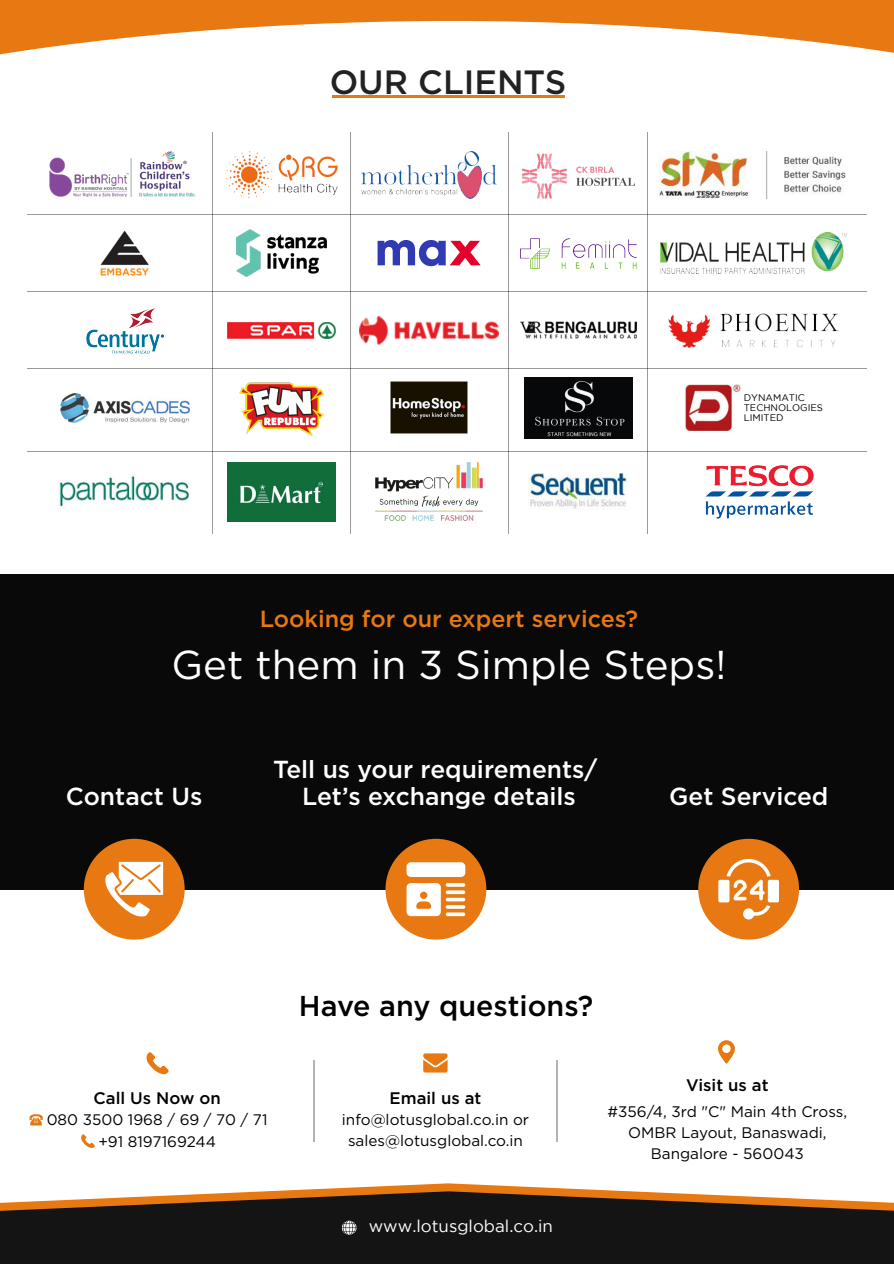
<style>
.page{position:relative;width:894px;height:1264px;background:#fff}
.page>*{position:absolute;margin:0;border:0;box-sizing:border-box;transform-origin:0 0}
.t1{font:40.35px "Gotham";color:#fff}
.t2{font:500 33.6px "Gotham";color:#222}
.t3{font:500 28.65px "Gotham";color:#000}
.t4{font:500 24.6px/26.5px "Gotham";color:#fff;text-align:center}
.t5{font:500 23.25px "Gotham";color:#e77812}
.t6{font:16.8px "Gotham";color:#fff}
.t7{font:500 16.65px "Gotham";color:#000}
.t8{font:15.3px/21px "Gotham";color:#000;text-align:center}
.t9{font:9.6px/10.4px "Gotham";color:#000}
</style>
<div class="page">
<img style="left:49px;top:151px;width:147px;height:46px">
<img style="left:226px;top:151px;width:111px;height:48px">
<img style="left:361px;top:151px;width:135px;height:48px">
<img style="left:522px;top:153px;width:113px;height:46px">
<img style="left:659px;top:151px;width:186px;height:48px">
<img style="left:359px;top:316px;width:139px;height:28px">
<img style="left:227px;top:322px;width:109px;height:17px">
<img style="left:86px;top:308px;width:77px;height:45px">
<img style="left:668px;top:313px;width:170px;height:34px">
<img style="left:520px;top:322px;width:116px;height:17px">
<img style="left:520px;top:238px;width:116px;height:30px">
<img style="left:660px;top:232px;width:186px;height:42px">
<img style="left:100px;top:230px;width:49px;height:46px">
<img style="left:236px;top:230px;width:91px;height:46px">
<svg style="left:377px;top:240px;width:103px;height:26px"></svg>
<img style="left:684px;top:384px;width:56px;height:47px">
<img style="left:524px;top:377px;width:108px;height:61px">
<img style="left:390px;top:382px;width:77px;height:51px">
<img style="left:239px;top:382px;width:85px;height:54px">
<img style="left:61px;top:393px;width:128px;height:29px">
<hr style="left:212px;top:132px;width:1px;height:402px;background:#9a9a9a">
<hr style="left:27px;top:214px;width:839px;height:1px;background:#9a9a9a">
<hr style="left:27px;top:291px;width:839px;height:1px;background:#9a9a9a">
<hr style="left:27px;top:368px;width:839px;height:1px;background:#9a9a9a">
<hr style="left:27px;top:451px;width:839px;height:1px;background:#9a9a9a">
<hr style="left:349px;top:132px;width:1px;height:402px;background:#fff">
<hr style="left:508px;top:132px;width:1px;height:402px;background:#9a9a9a">
<hr style="left:647px;top:132px;width:1px;height:402px;background:#9a9a9a">
<img style="left:227px;top:462px;width:109px;height:59px">
<img style="left:528px;top:473px;width:100px;height:36px">
<svg style="left:0;top:0;width:893px;height:55px;fill:#e77812"></svg>
<div style="left:0;top:574px;width:893px;height:315px;background:#090909"></div>
<div style="left:84px;top:838px;width:100px;height:101px;background:#e77812;border-radius:50%"></div>
<svg style="left:105px;top:861px;width:58px;height:56px"></svg>
<svg style="left:0;top:1183px;width:893px;height:80px;background:#473b31"></svg>
<svg style="left:29px;top:1114px;width:14px;height:11px"></svg>
<svg style="left:81px;top:1134px;width:14px;height:13px"></svg>
<div style="left:698px;top:838px;width:100px;height:101px;background:#e77812;border-radius:50%"></div>
<div style="left:718px;top:879px;width:11px;height:23px;background:#fff;border-radius:2px"></div>
<svg style="left:726px;top:858px;width:44px;height:61px"></svg>
<div style="left:767px;top:879px;width:11px;height:23px;background:#fff;border-radius:2px"></div>
<div style="left:385px;top:838px;width:101px;height:101px;background:#e77812;border-radius:50%"></div>
<hr style="left:445px;top:883px;width:20px;height:3px;background:#fff;border-radius:2px">
<svg style="left:445px;top:890px;width:20px;height:4px"></svg>
<svg style="left:445px;top:897px;width:20px;height:4px"></svg>
<hr style="left:445px;top:905px;width:20px;height:3px;background:#fff;border-radius:2px">
<svg style="left:445px;top:912px;width:20px;height:4px"></svg>
<svg style="left:406px;top:883px;width:34px;height:33px"></svg>
<div style="left:406px;top:862px;width:59px;height:15px;background:#fff;border-radius:4px"></div>
<hr style="left:331px;top:95px;width:233px;height:3px;background:#e77812">
<svg style="left:423px;top:1053px;width:24px;height:19px"></svg>
<svg style="left:146px;top:1052px;width:23px;height:22px"></svg>
<svg style="left:718px;top:1040px;width:16px;height:23px"></svg>
<hr style="left:313px;top:1059px;width:2px;height:82px;background:#b3b3b2">
<hr style="left:555px;top:1059px;width:2px;height:82px;background:#b3b3b2">
<img style="left:705px;top:465px;width:107px;height:53px">
<img style="left:376px;top:462px;width:106px;height:59px">
<img style="left:58px;top:475px;width:131px;height:34px">
<h2 class="t2" style="left:329px;top:63px;width:238px">OUR CLIENTS</h2>
<p class="t9" style="left:743px;top:393px;width:81px">DYNAMATIC<br>TECHNOLOGIES<br>LIMITED</p>
<h3 class="t5" style="left:259px;top:605px;width:380px">Looking for our expert services?</h3>
<h1 class="t1" style="left:171px;top:647px;width:556px">Get them in 3 Simple Steps!</h1>
<h3 class="t4" style="left:273px;top:755px;width:325px">Tell us your requirements/<br>Let’s exchange details</h3>
<h3 class="t4" style="left:66px;top:782px;width:138px">Contact Us</h3>
<h3 class="t4" style="left:669px;top:782px;width:161px">Get Serviced</h3>
<p class="t7" style="left:93px;top:1088px;width:129px">Call Us Now on</p>
<p class="t8" style="left:47px;top:1109px;width:222px">080 3500 1968 / 69 / 70 / 71 +91 8197169244</p>
<h3 class="t3" style="left:299px;top:989px;width:296px">Have any questions?</h3>
<p class="t7" style="left:389px;top:1088px;width:93px">Email us at</p>
<p class="t8" style="left:342px;top:1109px;width:189px">info@lotusglobal.co.in or sales@lotusglobal.co.in</p>
<p class="t7" style="left:686px;top:1075px;width:84px">Visit us at</p>
<p class="t8" style="left:607px;top:1101px;width:241px">#356/4, 3rd "C" Main 4th Cross,<br>OMBR Layout, Banaswadi,<br>Bangalore - 560043</p>
<p class="t6" style="left:368px;top:1220px;width:186px">www.lotusglobal.co.in</p>
</div>
